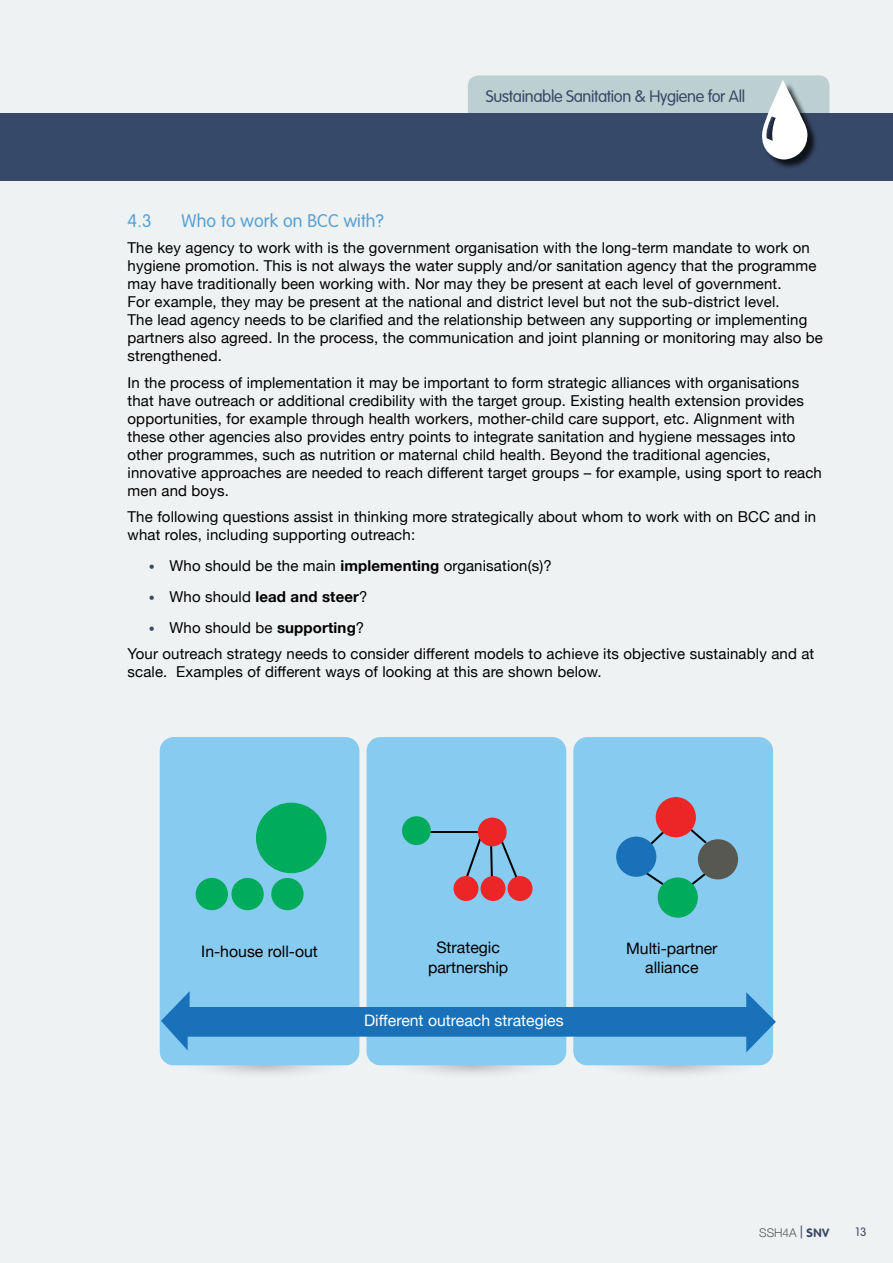
<style>
.page{position:relative;width:893px;height:1263px;background:#eff2f2}
.page>*{position:absolute;margin:0;border:0;box-sizing:border-box;transform-origin:0 0}
.t1{font:300 18px "VAG Rounded Std";letter-spacing:.01em;color:#58a2d4}
.t2{font:300 16.5px "VAG Rounded Std";letter-spacing:-.02em;color:#374968}
.t3{font:15.75px/19.8px "Helvetica Neue";color:#000;text-align:center}
.t4{font:15.75px "Helvetica Neue";color:#fff}
.t5{font:15px/18px "Helvetica Neue";letter-spacing:.01em;color:#000}
.t6{font:700 15px "Helvetica Neue";letter-spacing:.01em;color:#000}
.t7{font:300 12px "Helvetica Neue";letter-spacing:-.005em;color:#58595b}
.t8{font:300 12px "VAG Rounded Std";color:#3a4867}
.s1{font-family:"VAG Rounded Std";font-weight:300;font-size:12px;color:#374968}
.s2{font-weight:700}
.s3{font-weight:400}
.s4{font-family:"VAG Rounded Std";color:#3a4867}
.s5{font-family:"VAG Rounded Std";font-weight:700;color:#3a4867}
</style>
<div class="page">
<div style="left:468px;top:75px;width:361px;height:94px;background:#bcd0d1;border-radius:11px"></div>
<div style="left:0;top:113px;width:893px;height:68px;background:#374968"></div>
<svg style="left:175px;top:1063px;width:178px;height:11px"></svg>
<svg style="left:382px;top:1063px;width:178px;height:11px"></svg>
<svg style="left:585px;top:1065px;width:177px;height:9px"></svg>
<div style="left:367px;top:737px;width:199px;height:328px;background:#87cbf0;border-radius:14px"></div>
<div style="left:573px;top:737px;width:200px;height:328px;background:#87cbf0;border-radius:14px"></div>
<div style="left:160px;top:737px;width:199px;height:328px;background:#87cbf0;border-radius:14px"></div>
<div style="left:256px;top:803px;width:70px;height:70px;background:#00ac5b;border-radius:50%"></div>
<div style="left:271px;top:878px;width:33px;height:32px;background:#00ac5b;border-radius:50%"></div>
<div style="left:231px;top:878px;width:33px;height:32px;background:#00ac5b;border-radius:50%"></div>
<div style="left:196px;top:878px;width:32px;height:32px;background:#00ac5b;border-radius:50%"></div>
<hr style="left:429px;top:831px;width:49px;height:2px;background:#000">
<svg style="left:466px;top:830px;width:51px;height:55px"></svg>
<div style="left:478px;top:817px;width:29px;height:29px;background:#ec2626;border-radius:50%"></div>
<div style="left:454px;top:876px;width:24px;height:25px;background:#ec2626;border-radius:50%"></div>
<div style="left:481px;top:876px;width:24px;height:25px;background:#ec2626;border-radius:50%"></div>
<div style="left:508px;top:876px;width:24px;height:25px;background:#ec2626;border-radius:50%"></div>
<div style="left:402px;top:816px;width:29px;height:29px;background:#00ac5b;border-radius:50%"></div>
<svg style="left:161px;top:991px;width:615px;height:61px"></svg>
<svg style="left:689px;top:827px;width:18px;height:16px"></svg>
<svg style="left:692px;top:869px;width:20px;height:19px"></svg>
<svg style="left:641px;top:868px;width:22px;height:18px"></svg>
<svg style="left:651px;top:827px;width:17px;height:21px"></svg>
<div style="left:656px;top:797px;width:40px;height:40px;background:#ec2626;border-radius:50%"></div>
<div style="left:698px;top:839px;width:40px;height:40px;background:#585852;border-radius:50%"></div>
<div style="left:658px;top:877px;width:40px;height:41px;background:#00ac5b;border-radius:50%"></div>
<div style="left:616px;top:836px;width:40px;height:41px;background:#1971b9;border-radius:50%"></div>
<div style="left:763px;top:82px;width:55px;height:88px;background:#000;opacity:.75"></div>
<svg style="left:762px;top:80px;width:47px;height:80px"></svg>
<p class="t2" style="left:486px;top:87px;width:261px">Sustainable Sanitation &amp; Hygiene for All</p>
<p class="t1" style="left:128px;top:210px;width:26px">4.3</p>
<p class="t1" style="left:182px;top:210px;width:204px">Who to work on BCC with?</p>
<p class="t5" style="left:128px;top:240px;width:697px">The key agency to work with is the government organisation with the long-term mandate to work on hygiene promotion. This is not always the water supply and/or sanitation agency that the programme may have traditionally been working with. Nor may they be present at each level of government.<br>For example, they may be present at the national and district level but not the sub-district level.<br>The lead agency needs to be clarified and the relationship between any supporting or implementing partners also agreed. In the process, the communication and joint planning or monitoring may also be strengthened.</p>
<p class="t5" style="left:128px;top:374px;width:696px">In the process of implementation it may be important to form strategic alliances with organisations that have outreach or additional credibility with the target group. Existing health extension provides opportunities, for example through health workers, mother-child care support, etc. Alignment with these other agencies also provides entry points to integrate sanitation and hygiene messages into other programmes, such as nutrition or maternal child health. Beyond the traditional agencies, innovative approaches are needed to reach different target groups – for example, using sport to reach men and boys.</p>
<p class="t5" style="left:128px;top:509px;width:690px">The following questions assist in thinking more strategically about whom to work with on BCC and in what roles, including supporting outreach:</p>
<p class="t5" style="left:149px;top:558px;width:404px"><span class="s1">•</span> Who should be the main <span class="s2">implementing</span> organisation(s)?</p>
<p class="t6" style="left:149px;top:585px;width:220px"><span class="s1">•</span> <span class="s3">Who should</span> lead and steer<span class="s3">?</span></p>
<p class="t5" style="left:128px;top:615px;width:688px;line-height:26.5px;text-indent:21px"><span class="s1">•</span> Who should be <span class="s2">supporting</span>?<br>Your outreach strategy needs to consider different models to achieve its objective sustainably and at</p>
<p class="t5" style="left:128px;top:664px;width:476px">scale. Examples of different ways of looking at this are shown below.</p>
<p class="t3" style="left:201px;top:942px;width:118px">In-house roll-out</p>
<p class="t3" style="left:428px;top:939px;width:82px">Strategic partnership</p>
<p class="t3" style="left:626px;top:939px;width:93px">Multi-partner alliance</p>
<p class="t4" style="left:364px;top:1009px;width:201px">Different outreach strategies</p>
<p class="t7" style="left:759px;top:1223px;width:72px">SSH4A <span class="s4">|</span> <span class="s5">SNV</span></p>
<p class="t8" style="left:855px;top:1225px;width:13px">13</p>
</div>
